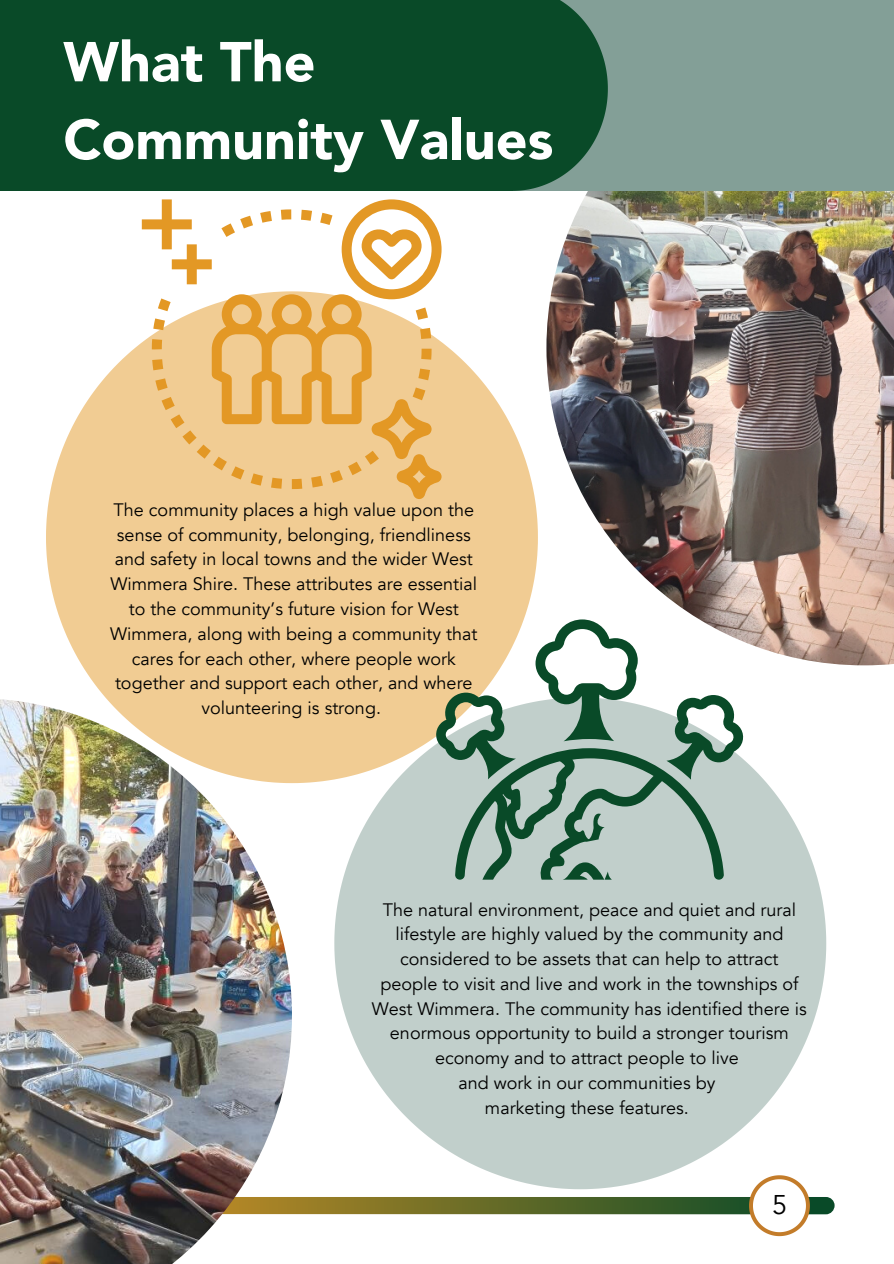
<style>
.page{position:relative;width:894px;height:1264px;background:#fff}
.page>*{position:absolute;margin:0;border:0;box-sizing:border-box;transform-origin:0 0}
.t1{font:900 55.5px/77.7px "Avenir";color:#fff}
.t2{font:27px "Avenir";color:#000}
.t3{font:18px/24.8px "Avenir";color:#000;text-align:center}
</style>
<div class="page">
<img style="left:546px;top:191px;width:347px;height:474px">
<svg style="left:142px;top:199px;width:299px;height:92px"></svg>
<svg style="left:46px;top:291px;width:491px;height:492px;background:#f2cf9b"></svg>
<svg style="left:334px;top:697px;width:492px;height:492px;fill:#c1cfcb"></svg>
<svg style="left:434px;top:619px;width:310px;height:260px"></svg>
<svg style="left:68px;top:1196px;width:766px;height:18px;background:#626f32"></svg>
<svg style="left:748px;top:1175px;width:61px;height:61px"></svg>
<div style="left:0;top:0;width:512px;height:191px;background:#094a28"></div>
<div style="left:512px;top:0;width:381px;height:191px;background:#839f97"></div>
<svg style="left:512px;top:0;width:95px;height:191px"></svg>
<img style="left:0;top:698px;width:292px;height:565px">
<p class="t1" style="left:63px;top:22px;width:491px">What The<br>Community Values</p>
<p class="t3" style="left:110px;top:497px;width:369px">The community places a high value upon the sense of community, belonging, friendliness and safety in local towns and the wider West Wimmera Shire. These attributes are essential to the community’s future vision for West Wimmera, along with being a community that cares for each other, where people work together and support each other, and where volunteering is strong.</p>
<p class="t3" style="left:372px;top:897px;width:436px">The natural environment, peace and quiet and rural lifestyle are highly valued by the community and considered to be assets that can help to attract people to visit and live and work in the townships of West Wimmera. The community has identified there is enormous opportunity to build a stronger tourism economy and to attract people to live</p>
<p class="t3" style="left:458px;top:1070px;width:258px">and work in our communities by</p>
<p class="t3" style="left:485px;top:1095px;width:205px">marketing these features.</p>
<p class="t2" style="left:772px;top:1188px;width:17px">5</p>
</div>
